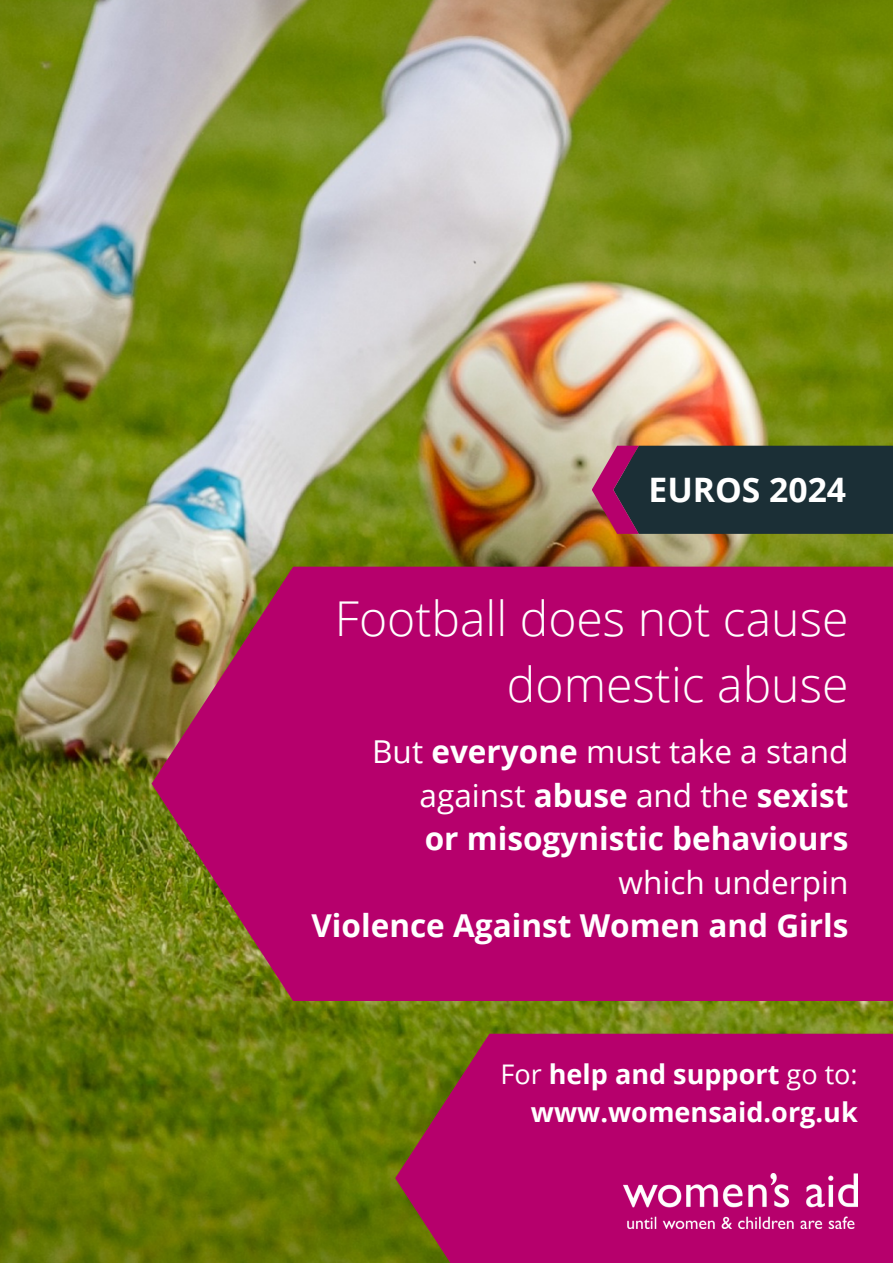
<style>
.page{position:relative;width:893px;height:1263px;background:#fff}
.page>*{position:absolute;margin:0;border:0;box-sizing:border-box;transform-origin:0 0}
.t1{font:300 48.07px/66.8px "Open Sans";color:#fff;text-align:right}
.t2{font:700 33.67px "Open Sans";color:#fff}
.t3{font:700 31.58px/43.5px "Open Sans";color:#fff;text-align:right}
.t4{font:700 27.08px/37.7px "Open Sans";color:#fff;text-align:right}
.s1{font-weight:400}
</style>
<div class="page">
<img style="left:0;top:0;width:893px;height:1263px">
<svg style="left:592px;top:446px;width:301px;height:88px;background:#2d303c"></svg>
<svg style="left:152px;top:567px;width:741px;height:434px;background:#b10c66"></svg>
<svg style="left:395px;top:1034px;width:498px;height:229px;background:#ae0b62"></svg>
<img style="left:623px;top:1174px;width:234px;height:55px">
<h3 class="t2" style="left:648px;top:466px;width:199px">EUROS 2024</h3>
<h2 class="t1" style="left:335px;top:583px;width:515px">Football does not cause domestic abuse</h2>
<h1 class="t3" style="left:311px;top:729px;width:538px"><span class="s1">But</span> everyone <span class="s1">must take a stand against</span> abuse <span class="s1">and the</span> sexist<br>or misogynistic behaviours<br><span class="s1">which underpin<br></span>Violence Against Women and Girls</h1>
<p class="t4" style="left:500px;top:1054px;width:359px"><span class="s1">For</span> help and support <span class="s1">go to: </span>www.womensaid.org.uk</p>
</div>
